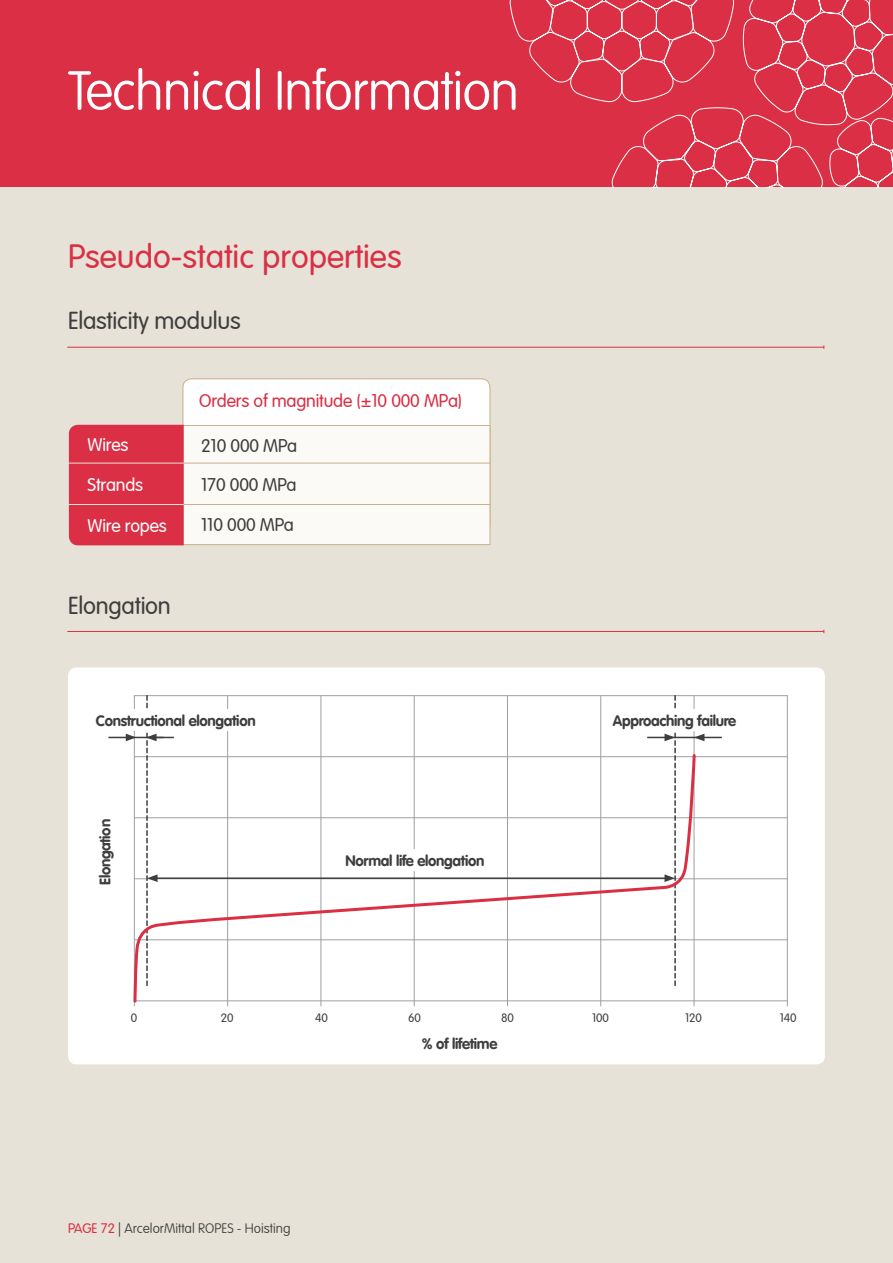
<style>
.page{position:relative;width:893px;height:1263px;background:#fff}
.page>*{position:absolute;margin:0;border:0;box-sizing:border-box;transform-origin:0 0}
.t1{font:100 54px "VAG Rounded LT Pro";letter-spacing:-.02em;color:#fff}
.t2{font:300 33px "VAG Rounded LT Pro";color:#da2f44}
.t3{font:300 24px "VAG Rounded LT Pro";letter-spacing:-.01em;color:#3e3e3f}
.t4{font:300 18px "VAG Rounded LT Pro";letter-spacing:-.01em;color:#da2f44}
.t5{font:300 18px "VAG Rounded LT Pro";letter-spacing:-.01em;color:#3e3e3f}
.t6{font:300 18px "VAG Rounded LT Pro";letter-spacing:-.01em;color:#fff}
.t7{font:700 15px "VAG Rounded LT Pro";letter-spacing:-.02em;color:#3e3e3f}
.t8{font:100 13.5px "VAG Rounded LT Pro";color:#3e3e3f}
.t9{font:300 12px "VAG Rounded LT Pro";letter-spacing:-.01em;color:#3e3e3f}
.s1{font-weight:300;color:#da2f44}
</style>
<div class="page">
<div style="left:0;top:177px;width:893px;height:1086px;background:#e6e2d7"></div>
<div style="left:0;top:0;width:893px;height:186px;background:#da2f44"></div>
<svg style="left:539px;top:0;width:354px;height:187px"></svg>
<div style="left:183px;top:379px;width:307px;height:154px;background:#fff;border-radius:9px"></div>
<div style="left:182px;top:425px;width:308px;height:120px;background:#fcfaf7;border:1px solid #c8b08b"></div>
<hr style="left:183px;top:463px;width:308px;height:1px;background:#c8b08b">
<hr style="left:183px;top:504px;width:308px;height:1px;background:#c8b08b">
<div style="left:68px;top:424px;width:116px;height:122px;background:#da2f44"></div>
<hr style="left:68px;top:463px;width:116px;height:1px;background:#e6e2d7">
<hr style="left:68px;top:504px;width:116px;height:1px;background:#e6e2d7">
<div style="left:68px;top:667px;width:757px;height:397px;background:#fff;border-radius:9px"></div>
<hr style="left:134px;top:695px;width:654px;height:1px;background:#9d9fa2">
<hr style="left:134px;top:756px;width:654px;height:1px;background:#9d9fa2">
<hr style="left:134px;top:817px;width:654px;height:1px;background:#9d9fa2">
<hr style="left:134px;top:878px;width:654px;height:1px;background:#9d9fa2">
<hr style="left:134px;top:939px;width:654px;height:1px;background:#9d9fa2">
<hr style="left:134px;top:1000px;width:654px;height:1px;background:#9d9fa2">
<hr style="left:227px;top:695px;width:1px;height:311px;background:#9d9fa2">
<hr style="left:321px;top:695px;width:1px;height:311px;background:#9d9fa2">
<hr style="left:414px;top:695px;width:1px;height:311px;background:#9d9fa2">
<hr style="left:507px;top:695px;width:1px;height:311px;background:#9d9fa2">
<hr style="left:600px;top:695px;width:1px;height:311px;background:#9d9fa2">
<hr style="left:694px;top:695px;width:1px;height:311px;background:#9d9fa2">
<hr style="left:787px;top:695px;width:1px;height:311px;background:#9d9fa2">
<hr style="left:134px;top:695px;width:1px;height:311px;background:#9d9fa2">
<svg style="left:647px;top:696px;width:29px;height:56px"></svg>
<svg style="left:694px;top:734px;width:28px;height:7px"></svg>
<hr style="left:668px;top:737px;width:34px;height:1px;background:#3e3e3f">
<svg style="left:108px;top:734px;width:28px;height:7px"></svg>
<svg style="left:146px;top:696px;width:28px;height:56px"></svg>
<hr style="left:129px;top:737px;width:34px;height:1px;background:#3e3e3f">
<div style="left:94px;top:710px;width:164px;height:21px;background:#fff"></div>
<div style="left:606px;top:710px;width:137px;height:21px;background:#fff"></div>
<svg style="left:133px;top:752px;width:564px;height:252px"></svg>
<hr style="left:67px;top:347px;width:757px;height:1px;background:#da2f44">
<hr style="left:67px;top:631px;width:757px;height:1px;background:#da2f44">
<p class="t1" style="left:68px;top:60px;width:453px">Technical Information</p>
<p class="t2" style="left:68px;top:237px;width:335px">Pseudo-static properties</p>
<p class="t3" style="left:68px;top:306px;width:174px">Elasticity modulus</p>
<p class="t6" style="left:88px;top:434px;width:42px">Wires</p>
<p class="t6" style="left:88px;top:474px;width:57px">Strands</p>
<p class="t6" style="left:88px;top:515px;width:81px">Wire ropes</p>
<p class="t3" style="left:68px;top:591px;width:104px">Elongation</p>
<p class="t4" style="left:199px;top:390px;width:265px">Orders of magnitude (±10 000 MPa)</p>
<p class="t5" style="left:201px;top:435px;width:98px">210 000 MPa</p>
<p class="t5" style="left:201px;top:474px;width:97px">170 000 MPa</p>
<p class="t5" style="left:201px;top:514px;width:94px">110 000 MPa</p>
<p class="t7" style="left:96px;top:711px;width:161px">Constructional elongation</p>
<p class="t7" style="left:613px;top:711px;width:125px">Approaching failure</p>
<p class="t7" style="left:96px;top:885px;width:67px;rotate:-90deg">Elongation</p>
<p class="t7" style="left:345px;top:851px;width:140px">Normal life elongation</p>
<p class="t9" style="left:131px;top:1010px;width:8px">0</p>
<p class="t9" style="left:221px;top:1010px;width:14px">20</p>
<p class="t9" style="left:315px;top:1010px;width:14px">40</p>
<p class="t9" style="left:408px;top:1010px;width:14px">60</p>
<p class="t9" style="left:501px;top:1010px;width:14px">80</p>
<p class="t9" style="left:592px;top:1010px;width:18px">100</p>
<p class="t9" style="left:685px;top:1010px;width:18px">120</p>
<p class="t9" style="left:780px;top:1010px;width:18px">140</p>
<p class="t7" style="left:422px;top:1034px;width:77px">% of lifetime</p>
<p class="t8" style="left:68px;top:1221px;width:224px"><span class="s1">PAGE 72</span> | ArcelorMittal ROPES - Hoisting</p>
</div>
